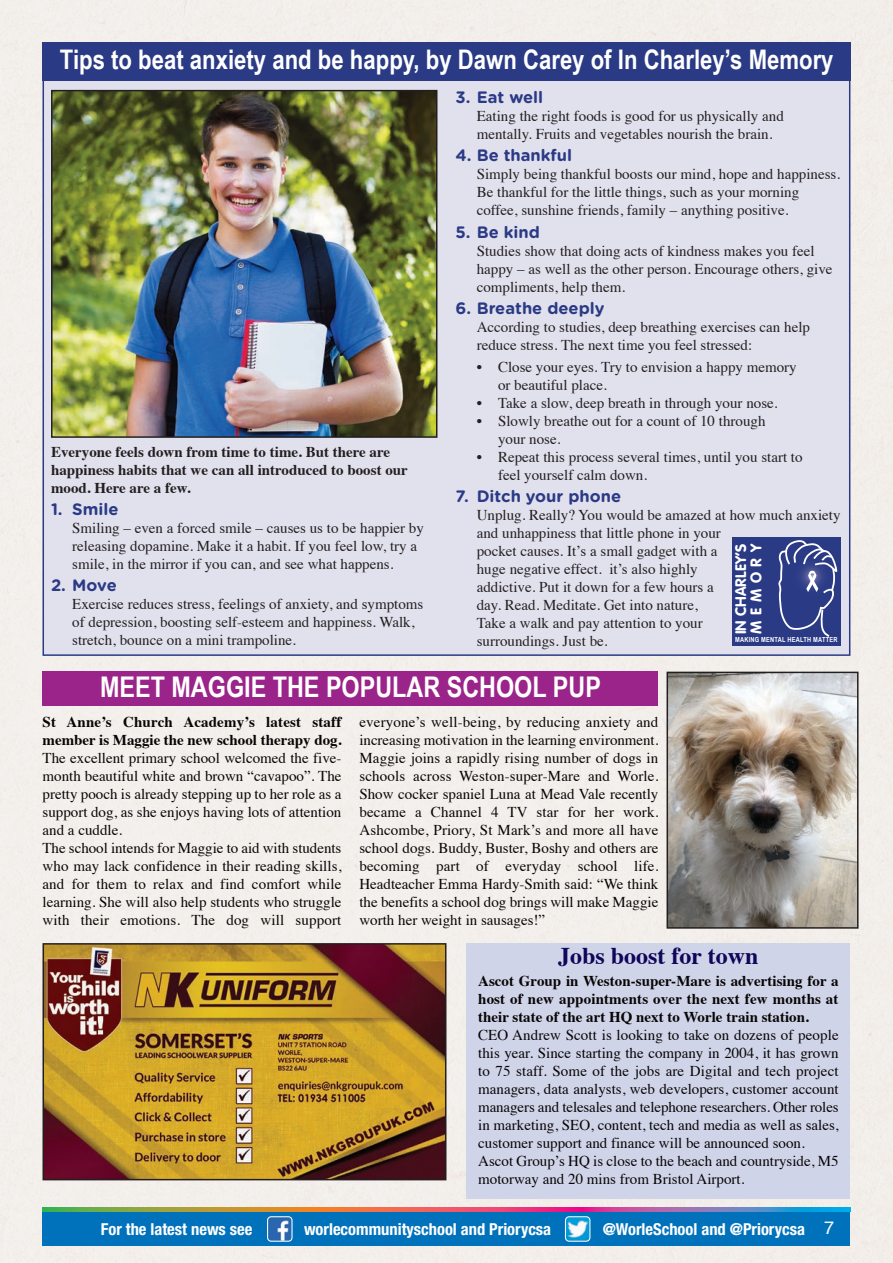
<style>
.page{position:relative;width:893px;height:1263px;background:#f3efeb}
.page>*{position:absolute;margin:0;border:0;box-sizing:border-box;transform-origin:0 0}
.t1{font:700 28.5px "Arial Narrow";color:#fff}
.t2{font:700 27px "Arial Narrow";color:#fff}
.t3{font:700 24px "Times";color:#110658}
.t4{font:18px "Helvetica";color:#fff}
.t5{font:700 condensed 16.5px "Helvetica Neue LT Std";color:#fff}
.t6{font:700 16.5px "Gotham Rounded";color:#2a3a85}
.t7{font:700 15.3px "VAG Rounded";letter-spacing:.38em;color:#fff}
.t8{font:700 15.15px "VAG Rounded";letter-spacing:.01em;color:#fff}
.t9{font:15px/18px "Times";color:#080505;text-align:justify}
.t10{font:15px/18px "Times";color:#231f20}
.t11{font:700 15px/18px "Times";color:#080505;text-align:justify}
.t12{font:700 15px/18px "Times";color:#231f20}
.t13{font:700 6.9px "Arial Narrow";letter-spacing:.03em;color:#fff}
</style>
<div class="page">
<div style="left:44px;top:44px;width:805px;height:610px;background:#e1e0ed"></div>
<img style="left:46px;top:946px;width:397px;height:231px">
<div style="left:43px;top:943px;width:403px;height:237px;border:2px solid #231f20"></div>
<div style="left:43px;top:1212px;width:807px;height:34px;background:#0072bc"></div>
<svg style="left:43px;top:1208px;width:269px;height:4px"></svg>
<svg style="left:312px;top:1208px;width:269px;height:4px"></svg>
<svg style="left:581px;top:1208px;width:269px;height:4px"></svg>
<svg style="left:267px;top:1216px;width:26px;height:26px"></svg>
<svg style="left:565px;top:1216px;width:25px;height:26px"></svg>
<div style="left:467px;top:943px;width:383px;height:255px;background:#d0d4e9"></div>
<div style="left:43px;top:43px;width:808px;height:38px;background:#2a3a85"></div>
<div style="left:732px;top:537px;width:108px;height:108px;background:#2a3a85"></div>
<svg style="left:778px;top:540px;width:60px;height:97px"></svg>
<img style="left:54px;top:93px;width:380px;height:342px">
<div style="left:51px;top:90px;width:386px;height:348px;border:2px solid #231f20"></div>
<div style="left:43px;top:672px;width:615px;height:34px;background:#9b248a"></div>
<img style="left:669px;top:675px;width:186px;height:251px">
<div style="left:666px;top:672px;width:192px;height:257px;border:2px solid #231f20"></div>
<p class="t2" style="left:60px;top:43px;width:775px">Tips to beat anxiety and be happy, by Dawn Carey of In Charley’s Memory</p>
<p class="t12" style="left:51px;top:444px;width:358px">Everyone feels down from time to time. But there are happiness habits that we can all introduced to boost our mood. Here are a few.</p>
<p class="t6" style="left:51px;top:499px;width:69px">1. Smile</p>
<p class="t10" style="left:72px;top:520px;width:353px">Smiling – even a forced smile – causes us to be happier by releasing dopamine. Make it a habit. If you feel low, try a smile, in the mirror if you can, and see what happens.</p>
<p class="t6" style="left:51px;top:575px;width:67px">2. Move</p>
<p class="t10" style="left:72px;top:596px;width:353px">Exercise reduces stress, feelings of anxiety, and symptoms of depression, boosting self-esteem and happiness. Walk, stretch, bounce on a mini trampoline.</p>
<p class="t6" style="left:455px;top:87px;width:89px">3. Eat well</p>
<p class="t10" style="left:477px;top:108px;width:309px">Eating the right foods is good for us physically and mentally. Fruits and vegetables nourish the brain.</p>
<p class="t6" style="left:455px;top:146px;width:118px">4. Be thankful</p>
<p class="t10" style="left:477px;top:167px;width:365px">Simply being thankful boosts our mind, hope and happiness.<br>Be thankful for the little things, such as your morning coffee, sunshine friends, family – anything positive.</p>
<p class="t6" style="left:455px;top:222px;width:86px">5. Be kind</p>
<p class="t10" style="left:477px;top:243px;width:357px">Studies show that doing acts of kindness makes you feel happy – as well as the other person. Encourage others, give compliments, help them.</p>
<p class="t6" style="left:455px;top:298px;width:150px">6. Breathe deeply</p>
<p class="t10" style="left:477px;top:319px;width:335px">According to studies, deep breathing exercises can help reduce stress. The next time you feel stressed:</p>
<p class="t10" style="left:498px;top:359px;width:300px;text-indent:-21px">• Close your eyes. Try to envision a happy memory or beautiful place.</p>
<p class="t10" style="left:477px;top:395px;width:302px">• Take a slow, deep breath in through your nose.</p>
<p class="t10" style="left:498px;top:413px;width:269px;text-indent:-21px">• Slowly breathe out for a count of 10 through your nose.</p>
<p class="t10" style="left:498px;top:449px;width:306px;text-indent:-21px">• Repeat this process several times, until you start to feel yourself calm down.</p>
<p class="t6" style="left:455px;top:487px;width:167px">7. Ditch your phone</p>
<p class="t10" style="left:477px;top:508px;width:365px">Unplug. Really? You would be amazed at how much anxiety and unhappiness that little phone in your<br>pocket causes. It’s a small gadget with a<br>huge negative effect. it’s also highly<br>addictive. Put it down for a few hours a<br>day. Read. Meditate. Get into nature,<br>Take a walk and pay attention to your<br>surroundings. Just be.</p>
<p class="t8" style="left:735px;top:634px;width:92px;rotate:-90deg">IN CHARLEY’S</p>
<p class="t7" style="left:750px;top:634px;width:92px;rotate:-90deg">MEMORY</p>
<p class="t13" style="left:735px;top:635px;width:104px">MAKING MENTAL HEALTH MATTER</p>
<p class="t1" style="left:100px;top:671px;width:502px">MEET MAGGIE THE POPULAR SCHOOL PUP</p>
<p class="t11" style="left:43px;top:715px;width:300px">St Anne’s Church Academy’s latest staff member is Maggie the new school therapy dog.</p>
<p class="t9" style="left:43px;top:751px;width:300px">The excellent primary school welcomed the five&shy;month beautiful white and brown “cavapoo”. The pretty pooch is already stepping up to her role as a support dog, as she enjoys having lots of attention and a cuddle.</p>
<p class="t9" style="left:43px;top:841px;width:300px">The school intends for Maggie to aid with students who may lack confidence in their reading skills, and for them to relax and find comfort while learning. She will also help students who struggle with their emotions. The dog will support</p>
<p class="t9" style="left:359px;top:715px;width:300px">everyone’s well-being, by reducing anxiety and increasing motivation in the learning environment.</p>
<p class="t9" style="left:359px;top:751px;width:300px">Maggie joins a rapidly rising number of dogs in schools across Weston-super-Mare and Worle.<br>Show cocker spaniel Luna at Mead Vale recently became a Channel 4 TV star for her work.<br>Ashcombe, Priory, St Mark’s and more all have school dogs. Buddy, Buster, Boshy and others are becoming part of everyday school life.<br>Headteacher Emma Hardy-Smith said: “We think the benefits a school dog brings will make Maggie worth her weight in sausages!”</p>
<p class="t3" style="left:558px;top:946px;width:202px">Jobs boost for town</p>
<p class="t11" style="left:478px;top:973px;width:362px">Ascot Group in Weston-super-Mare is advertising for a host of new appointments over the next few months at their state of the art HQ next to Worle train station.</p>
<p class="t9" style="left:478px;top:1027px;width:362px">CEO Andrew Scott is looking to take on dozens of people this year. Since starting the company in 2004, it has grown to 75 staff. Some of the jobs are Digital and tech project managers, data analysts, web developers, customer account managers and telesales and telephone researchers. Other roles in marketing, SEO, content, tech and media as well as sales, customer support and finance will be announced soon.</p>
<p class="t9" style="left:478px;top:1153px;width:362px">Ascot Group’s HQ is close to the beach and countryside, M5 motorway and 20 mins from Bristol Airport.</p>
<p class="t5" style="left:101px;top:1219px;width:153px">For the latest news see</p>
<p class="t5" style="left:304px;top:1219px;width:249px">worlecommunityschool and Priorycsa</p>
<p class="t5" style="left:603px;top:1219px;width:204px">@WorleSchool and @Priorycsa</p>
<p class="t4" style="left:824px;top:1220px;width:12px">7</p>
</div>
